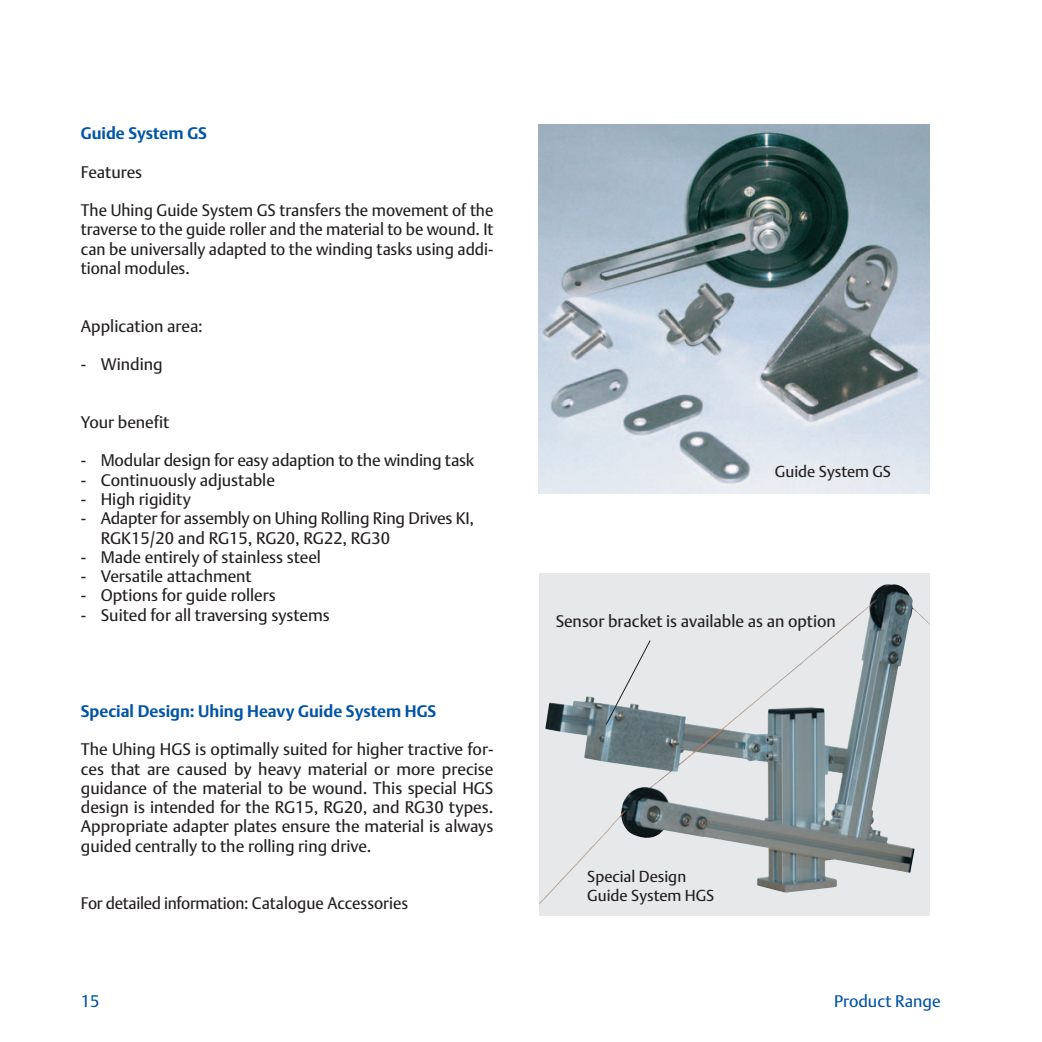
<style>
.page{position:relative;width:1042px;height:1042px;background:#fff}
.page>*{position:absolute;margin:0;border:0;box-sizing:border-box;transform-origin:0 0}
.t1{font:16.62px/19.2px "DTL Argo T";color:#231f20;text-align:justify}
.t2{font:700 16.62px "DTL Argo T";color:#0154a6}
.t3{font:16.62px "DTL Argo T";color:#0154a6}
.t4{font:15.75px/18.9px "DTL Argo T";color:#231f20}
</style>
<div class="page">
<img style="left:539px;top:124px;width:390px;height:370px">
<div style="left:539px;top:573px;width:390px;height:343px;background:#e7e8e9"></div>
<img style="left:539px;top:584px;width:390px;height:321px">
<svg style="left:605px;top:640px;width:46px;height:85px"></svg>
<p class="t2" style="left:81px;top:126px;width:127px">Guide System GS</p>
<p class="t1" style="left:81px;top:163px;width:63px">Features</p>
<p class="t1" style="left:81px;top:202px;width:414px">The Uhing Guide System GS transfers the movement of the traverse to the guide roller and the material to be wound. It can be universally adapted to the winding tasks using addi&shy;tional modules.</p>
<p class="t1" style="left:81px;top:317px;width:123px">Application area:</p>
<p class="t1" style="left:81px;top:356px;width:83px">- Winding</p>
<p class="t1" style="left:81px;top:414px;width:90px">Your benefit</p>
<p class="t1" style="left:81px;top:452px;width:395px">- Modular design for easy adaption to the winding task</p>
<p class="t1" style="left:81px;top:471px;width:196px">- Continuously adjustable</p>
<p class="t1" style="left:81px;top:491px;width:112px">- High rigidity</p>
<p class="t1" style="left:101px;top:510px;width:375px;text-indent:-20px">- Adapter for assembly on Uhing Rolling Ring Drives KI,<br>RGK15/20 and RG15, RG20, RG22, RG30</p>
<p class="t1" style="left:81px;top:548px;width:242px">- Made entirely of stainless steel</p>
<p class="t1" style="left:81px;top:568px;width:172px">- Versatile attachment</p>
<p class="t1" style="left:81px;top:587px;width:196px">- Options for guide rollers</p>
<p class="t1" style="left:81px;top:606px;width:250px">- Suited for all traversing systems</p>
<p class="t2" style="left:81px;top:704px;width:357px">Special Design: Uhing Heavy Guide System HGS</p>
<p class="t1" style="left:81px;top:741px;width:414px">The Uhing HGS is optimally suited for higher tractive for&shy;ces that are caused by heavy material or more precise guidance of the material to be wound. This special HGS design is intended for the RG15, RG20, and RG30 types.<br>Appropriate adapter plates ensure the material is always guided centrally to the rolling ring drive.</p>
<p class="t1" style="left:81px;top:895px;width:329px">For detailed information: Catalogue Accessories</p>
<p class="t3" style="left:81px;top:994px;width:20px">15</p>
<p class="t4" style="left:775px;top:463px;width:118px">Guide System GS</p>
<p class="t1" style="left:556px;top:612px;width:282px">Sensor bracket is available as an option</p>
<p class="t4" style="left:587px;top:868px;width:128px">Special Design<br>Guide System HGS</p>
<p class="t3" style="left:834px;top:994px;width:108px">Product Range</p>
</div>
